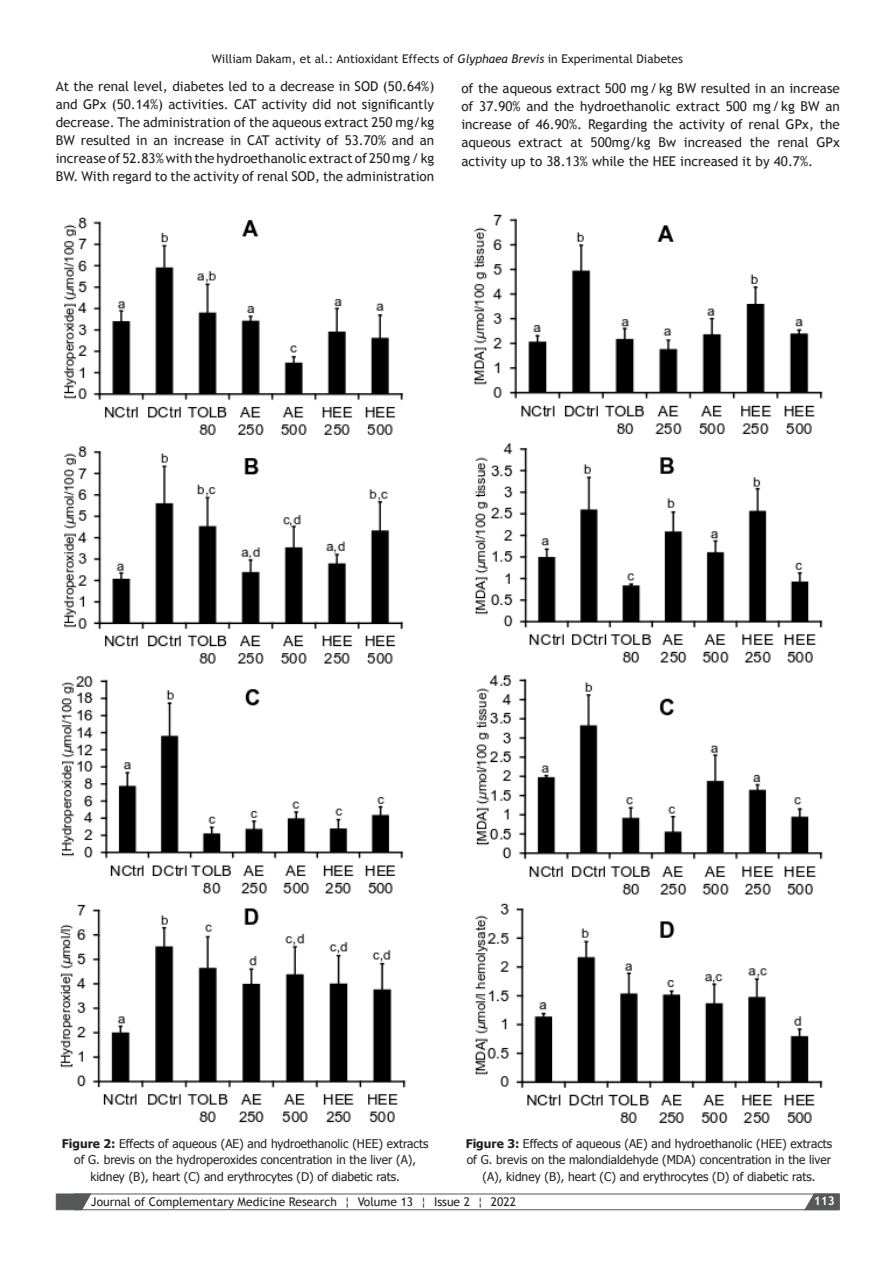
<style>
.page{position:relative;width:894px;height:1263px;background:#fff}
.page>*{position:absolute;margin:0;border:0;box-sizing:border-box;transform-origin:0 0}
.t1{font:13.5px/18px "Trebuchet MS";color:#231f20;text-align:justify}
.t2{font:12px/16.5px "Tahoma";color:#231f20;text-align:center}
.t3{font:12px "Trebuchet MS";color:#231f20}
.t4{font:700 12px "Trebuchet MS";color:#fff}
.s1{font-style:italic}
.s2{font-weight:700}
</style>
<div class="page">
<div style="left:74px;top:1193px;width:764px;height:17px;border:1px solid #57585a"></div>
<svg style="left:55px;top:1193px;width:37px;height:17px"></svg>
<svg style="left:803px;top:1193px;width:36px;height:17px"></svg>
<img style="left:60px;top:217px;width:346px;height:906px">
<img style="left:474px;top:214px;width:349px;height:910px">
<p class="t3" style="left:212px;top:51px;width:472px">William Dakam, et al.: Antioxidant Effects of <span class="s1">Glyphaea Brevis</span> in Experimental Diabetes</p>
<p class="t1" style="left:56px;top:77px;width:380px">At the renal level, diabetes led to a decrease in SOD (50.64%) and GPx (50.14%) activities. CAT activity did not significantly decrease. The administration of the aqueous extract 250 mg/kg BW resulted in an increase in CAT activity of 53.70% and an increase of 52.83% with the hydroethanolic extract of 250 mg/kg BW. With regard to the activity of renal SOD, the administration</p>
<p class="t1" style="left:461px;top:79px;width:380px">of the aqueous extract 500 mg/kg BW resulted in an increase of 37.90% and the hydroethanolic extract 500 mg/kg BW an increase of 46.90%. Regarding the activity of renal GPx, the aqueous extract at 500mg/kg Bw increased the renal GPx activity up to 38.13% while the HEE increased it by 40.7%.</p>
<p class="t2" style="left:62px;top:1134px;width:368px"><span class="s2">Figure 2:</span> Effects of aqueous (AE) and hydroethanolic (HEE) extracts of G. brevis on the hydroperoxides concentration in the liver (A), kidney (B), heart (C) and erythrocytes (D) of diabetic rats.</p>
<p class="t2" style="left:465px;top:1134px;width:368px"><span class="s2">Figure 3:</span> Effects of aqueous (AE) and hydroethanolic (HEE) extracts of G. brevis on the malondialdehyde (MDA) concentration in the liver (A), kidney (B), heart (C) and erythrocytes (D) of diabetic rats.</p>
<p class="t3" style="left:91px;top:1194px;width:426px">Journal of Complementary Medicine Research ¦ Volume 13 ¦ Issue 2 ¦ 2022</p>
<p class="t4" style="left:813px;top:1193px;width:23px">113</p>
</div>
